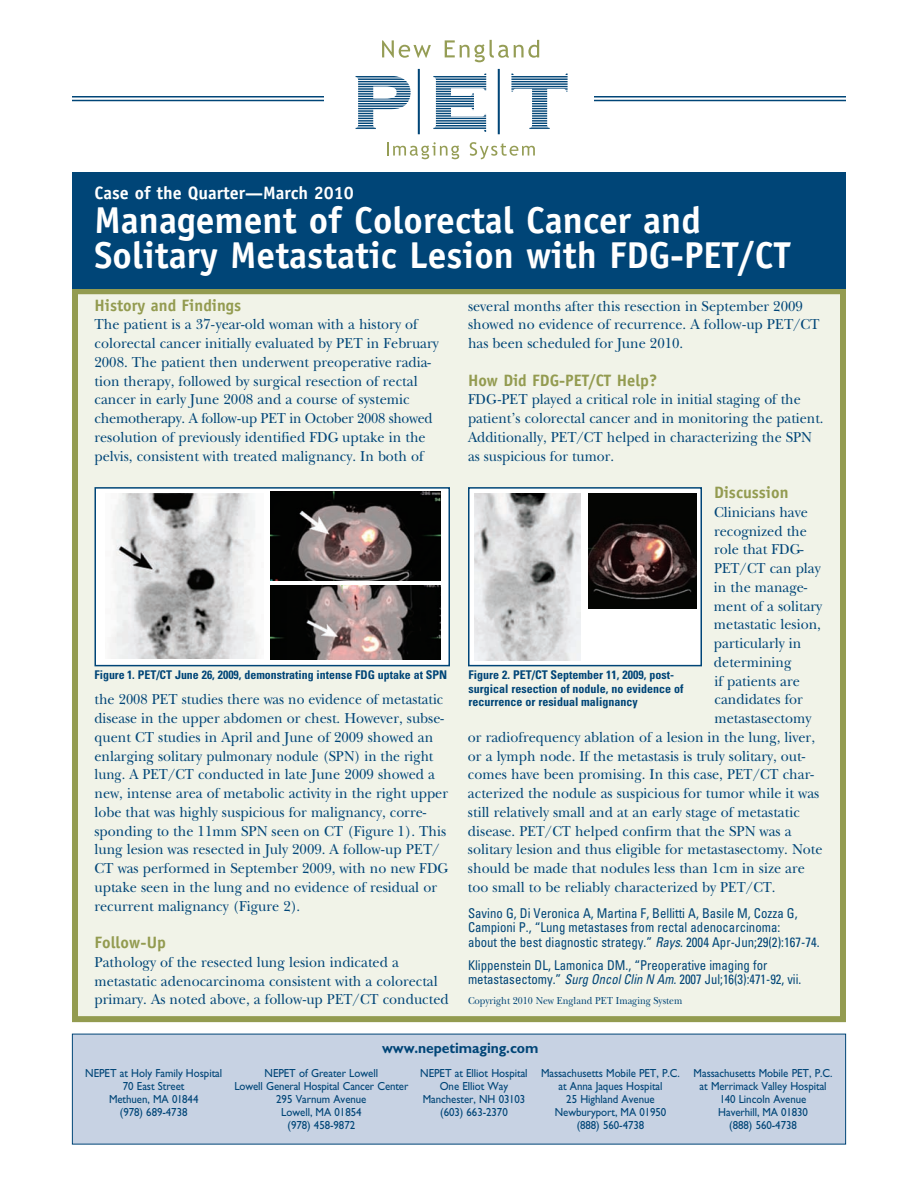
<style>
.page{position:relative;width:918px;height:1188px;background:#fff}
.page>*{position:absolute;margin:0;border:0;box-sizing:border-box;transform-origin:0 0}
.Head{font:700 37.5px/34.5px "Officina Sans";color:#fff}
.Kicker{font:700 18px "Officina Sans";color:#fff}
.Subhead{font:700 16.5px "Officina Sans";color:#939b50}
.Body{font:15px/18.8px "New Baskerville";color:#004577;scale:.95 1}
.Body-2{font:15px/18.8px "New Baskerville";color:#004577;scale:.94 1}
.Addresses{font:700 15px "Gill Sans";letter-spacing:-.005em;color:#004577;scale:.93 1}
.Body-3{font:15px "New Baskerville";color:#004577;scale:.92 1}
.Footnote{font:condensed 13.5px/14.2px "Univers";color:#004577;scale:.95 1}
.t1{font:700 condensed 12px/13.2px "Univers";color:#004577}
.Addresses-2{font:11.7px/12.9px "Gill Sans";letter-spacing:-.005em;color:#004577;text-align:center;scale:.93 1}
.Footnote-2{font:10.5px "New Baskerville";color:#004577;scale:.92 1}
.s1{font-style:italic}
</style>
<div class="page">
<div style="left:72px;top:288px;width:774px;height:734px;background:#f1f3e8;border:6px solid #939b50"></div>
<svg style="left:356px;top:76px;width:55px;height:53px"></svg>
<svg style="left:433px;top:74px;width:53px;height:58px"></svg>
<svg style="left:511px;top:74px;width:57px;height:55px"></svg>
<svg style="left:382px;top:40px;width:49px;height:18px"></svg>
<svg style="left:445px;top:40px;width:94px;height:22px"></svg>
<svg style="left:387px;top:142px;width:72px;height:17px"></svg>
<svg style="left:470px;top:142px;width:65px;height:17px"></svg>
<hr style="left:353px;top:75px;width:216px;height:1px;background:#fff">
<hr style="left:353px;top:78px;width:216px;height:1px;background:#fff">
<hr style="left:353px;top:80px;width:216px;height:1px;background:#fff">
<hr style="left:353px;top:83px;width:216px;height:1px;background:#fff">
<hr style="left:353px;top:85px;width:216px;height:1px;background:#fff">
<hr style="left:353px;top:87px;width:216px;height:1px;background:#fff">
<hr style="left:353px;top:90px;width:216px;height:1px;background:#fff">
<hr style="left:353px;top:92px;width:216px;height:1px;background:#fff">
<hr style="left:353px;top:95px;width:216px;height:1px;background:#fff">
<hr style="left:353px;top:97px;width:216px;height:1px;background:#fff">
<hr style="left:353px;top:100px;width:216px;height:1px;background:#fff">
<hr style="left:353px;top:102px;width:216px;height:1px;background:#fff">
<hr style="left:353px;top:105px;width:216px;height:1px;background:#fff">
<hr style="left:353px;top:107px;width:216px;height:1px;background:#fff">
<hr style="left:353px;top:109px;width:216px;height:1px;background:#fff">
<hr style="left:353px;top:112px;width:216px;height:1px;background:#fff">
<hr style="left:353px;top:114px;width:216px;height:1px;background:#fff">
<hr style="left:353px;top:117px;width:216px;height:1px;background:#fff">
<hr style="left:353px;top:119px;width:216px;height:1px;background:#fff">
<hr style="left:353px;top:122px;width:216px;height:1px;background:#fff">
<hr style="left:353px;top:124px;width:216px;height:1px;background:#fff">
<hr style="left:353px;top:127px;width:216px;height:1px;background:#fff">
<hr style="left:353px;top:129px;width:216px;height:1px;background:#fff">
<hr style="left:418px;top:69px;width:2px;height:65px;background:#004577">
<hr style="left:498px;top:69px;width:2px;height:65px;background:#004577">
<div style="left:72px;top:1034px;width:774px;height:110px;background:#c7d2e3"></div>
<div style="left:72px;top:172px;width:774px;height:117px;background:#004577"></div>
<hr style="left:72px;top:96px;width:252px;height:2px;background:#004577">
<hr style="left:72px;top:100px;width:252px;height:1px;background:#004577">
<hr style="left:594px;top:96px;width:252px;height:2px;background:#004577">
<hr style="left:594px;top:100px;width:252px;height:1px;background:#004577">
<div style="left:94px;top:487px;width:356px;height:179px;background:#fff;border:2px solid #004577"></div>
<img style="left:110px;top:493px;width:148px;height:166px">
<img style="left:270px;top:491px;width:171px;height:89px">
<img style="left:270px;top:585px;width:171px;height:75px">
<div style="left:469px;top:488px;width:232px;height:178px;background:#fff"></div>
<div style="left:468px;top:487px;width:234px;height:179px;border:2px solid #004577"></div>
<img style="left:474px;top:493px;width:106px;height:167px">
<img style="left:588px;top:493px;width:108px;height:116px">
<p class="Kicker" style="left:94px;top:181px;width:261px">Case of the Quarter—March 2010</p>
<p class="Head" style="left:94px;top:203px;width:697px">Management of Colorectal Cancer and<br>Solitary Metastatic Lesion with FDG-PET/CT</p>
<p class="Subhead" style="left:94px;top:295px;width:148px">History and Findings</p>
<p class="Body" style="left:94px;top:315px;width:364px">The patient is a 37-year-old woman with a history of colorectal cancer initially evaluated by PET in February 2008. The patient then underwent preoperative radia&shy;tion therapy, followed by surgical resection of rectal cancer in early June 2008 and a course of systemic chemotherapy. A follow-up PET in October 2008 showed resolution of previously identified FDG uptake in the pelvis, consistent with treated malignancy. In both of</p>
<p class="Body" style="left:468px;top:296px;width:372px">several months after this resection in September 2009 showed no evidence of recurrence. A follow-up PET/CT has been scheduled for June 2010.</p>
<p class="Subhead" style="left:468px;top:370px;width:191px">How Did FDG-PET/CT Help?</p>
<p class="Body-2" style="left:468px;top:390px;width:380px">FDG-PET played a critical role in initial staging of the patient’s colorectal cancer and in monitoring the patient.<br>Additionally, PET/CT helped in characterizing the SPN as suspicious for tumor.</p>
<p class="Subhead" style="left:714px;top:482px;width:76px">Discussion</p>
<p class="Body" style="left:714px;top:503px;width:100px">Clinicians have</p>
<p class="Body" style="left:714px;top:521px;width:99px">recognized the</p>
<p class="Body" style="left:714px;top:540px;width:96px">role that FDG-</p>
<p class="Body-3" style="left:714px;top:559px;width:118px">PET/CT can play</p>
<p class="Body" style="left:714px;top:578px;width:100px">in the manage-</p>
<p class="Body" style="left:714px;top:596px;width:115px">ment of a solitary</p>
<p class="Body" style="left:714px;top:615px;width:114px">metastatic lesion,</p>
<p class="Body" style="left:714px;top:634px;width:93px">particularly in</p>
<p class="Body" style="left:714px;top:653px;width:83px">determining</p>
<p class="Body" style="left:714px;top:671px;width:91px">if patients are</p>
<p class="Body" style="left:714px;top:690px;width:95px">candidates for</p>
<p class="Body" style="left:714px;top:709px;width:104px">metastasectomy</p>
<p class="Body" style="left:468px;top:728px;width:367px">or radiofrequency ablation of a lesion in the lung, liver,</p>
<p class="Body" style="left:468px;top:746px;width:356px">or a lymph node. If the metastasis is truly solitary, out-</p>
<p class="Body" style="left:468px;top:765px;width:366px">comes have been promising. In this case, PET/CT char-</p>
<p class="Body" style="left:468px;top:784px;width:371px">acterized the nodule as suspicious for tumor while it was</p>
<p class="Body" style="left:468px;top:803px;width:351px">still relatively small and at an early stage of metastatic</p>
<p class="Body" style="left:468px;top:821px;width:342px">disease. PET/CT helped confirm that the SPN was a</p>
<p class="Body" style="left:468px;top:840px;width:375px">solitary lesion and thus eligible for metastasectomy. Note</p>
<p class="Body" style="left:468px;top:859px;width:356px">should be made that nodules less than 1cm in size are</p>
<p class="Body" style="left:468px;top:878px;width:325px">too small to be reliably characterized by PET/CT.</p>
<p class="Footnote" style="left:468px;top:906px;width:372px">Savino G, Di Veronica A, Martina F, Bellitti A, Basile M, Cozza G,<br>Campioni P., “Lung metastases from rectal adenocarcinoma:<br>about the best diagnostic strategy.” <span class="s1">Rays</span>. 2004 Apr-Jun;29(2):167-74.</p>
<p class="Footnote" style="left:468px;top:957px;width:352px">Klippenstein DL, Lamonica DM., “Preoperative imaging for metastasectomy.” <span class="s1">Surg Oncol Clin N Am.</span> 2007 Jul;16(3):471-92, vii.</p>
<p class="Footnote-2" style="left:468px;top:995px;width:235px">Copyright 2010 New England PET Imaging System</p>
<p class="t1" style="left:94px;top:668px;width:354px">Figure 1. PET/CT June 26, 2009, demonstrating intense FDG uptake at SPN</p>
<p class="t1" style="left:468px;top:668px;width:216px">Figure 2. PET/CT September 11, 2009, post&shy;surgical resection of nodule, no evidence of recurrence or residual malignancy</p>
<p class="Body" style="left:94px;top:690px;width:374px">the 2008 PET studies there was no evidence of metastatic disease in the upper abdomen or chest. However, subse&shy;quent CT studies in April and June of 2009 showed an enlarging solitary pulmonary nodule (SPN) in the right lung. A PET/CT conducted in late June 2009 showed a new, intense area of metabolic activity in the right upper lobe that was highly suspicious for malignancy, corre&shy;sponding to the 11mm SPN seen on CT (Figure 1). This lung lesion was resected in July 2009. A follow-up PET/ CT was performed in September 2009, with no new FDG uptake seen in the lung and no evidence of residual or recurrent malignancy (Figure 2).</p>
<p class="Subhead" style="left:94px;top:932px;width:73px">Follow-Up</p>
<p class="Body" style="left:94px;top:953px;width:374px">Pathology of the resected lung lesion indicated a metastatic adenocarcinoma consistent with a colorectal primary. As noted above, a follow-up PET/CT conducted</p>
<p class="Addresses-2" style="left:85px;top:1067px;width:149px">NEPET at Holy Family Hospital</p>
<p class="Addresses-2" style="left:123px;top:1079px;width:68px">70 East Street</p>
<p class="Addresses-2" style="left:109px;top:1092px;width:98px">Methuen, MA 01844</p>
<p class="Addresses-2" style="left:120px;top:1105px;width:74px">(978) 689-4738</p>
<p class="Addresses" style="left:382px;top:1039px;width:170px">www.nepetimaging.com</p>
<p class="Addresses-2" style="left:265px;top:1067px;width:124px">NEPET of Greater Lowell</p>
<p class="Addresses-2" style="left:234px;top:1079px;width:189px">Lowell General Hospital Cancer Center</p>
<p class="Addresses-2" style="left:276px;top:1092px;width:99px">295 Varnum Avenue</p>
<p class="Addresses-2" style="left:281px;top:1105px;width:88px">Lowell, MA 01854</p>
<p class="Addresses-2" style="left:288px;top:1118px;width:74px">(978) 458-9872</p>
<p class="Addresses-2" style="left:420px;top:1067px;width:117px">NEPET at Elliot Hospital</p>
<p class="Addresses-2" style="left:440px;top:1079px;width:75px">One Elliot Way</p>
<p class="Addresses-2" style="left:423px;top:1092px;width:112px">Manchester, NH 03103</p>
<p class="Addresses-2" style="left:440px;top:1105px;width:74px">(603) 663-2370</p>
<p class="Addresses-2" style="left:541px;top:1067px;width:151px">Massachusetts Mobile PET, P.C. at Anna Jaques Hospital</p>
<p class="Addresses-2" style="left:566px;top:1092px;width:97px">25 Highland Avenue</p>
<p class="Addresses-2" style="left:555px;top:1105px;width:121px">Newburyport, MA 01950</p>
<p class="Addresses-2" style="left:577px;top:1118px;width:74px">(888) 560-4738</p>
<p class="Addresses-2" style="left:694px;top:1067px;width:151px">Massachusetts Mobile PET, P.C. at Merrimack Valley Hospital</p>
<p class="Addresses-2" style="left:720px;top:1092px;width:95px">140 Lincoln Avenue</p>
<p class="Addresses-2" style="left:718px;top:1105px;width:98px">Haverhill, MA 01830</p>
<p class="Addresses-2" style="left:729px;top:1118px;width:74px">(888) 560-4738</p>
</div>
